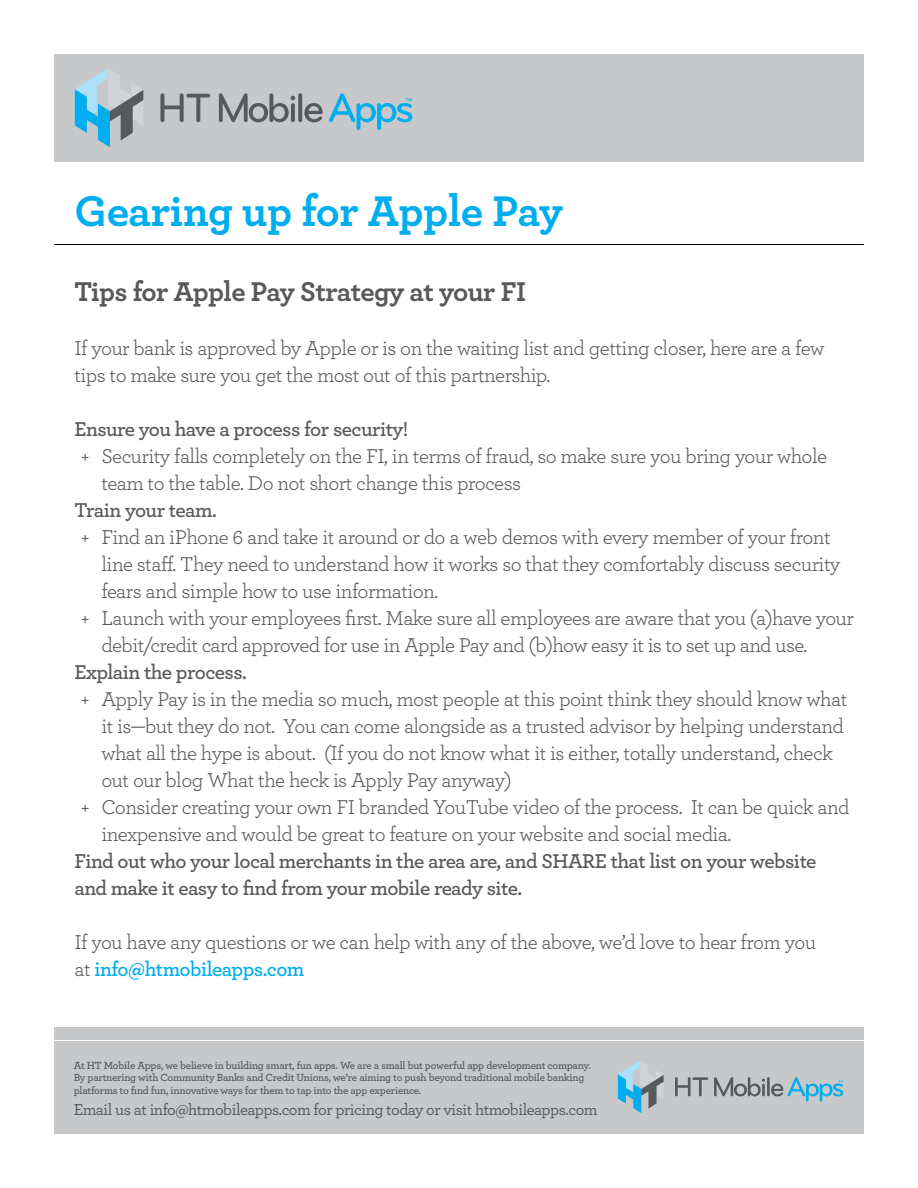
<style>
.page{position:relative;width:918px;height:1188px;background:#fff}
.page>*{position:absolute;margin:0;border:0;box-sizing:border-box;transform-origin:0 0}
.t1{font:700 45px "Archer";letter-spacing:-.01em;color:#00aeef}
.t2{font:700 28.5px "Archer";letter-spacing:-.02em;color:#58595b}
.t3{font:21px/27px "Archer";letter-spacing:-.025em;color:#58595b}
.t4{font:600 21px/27px "Archer";letter-spacing:-.025em;color:#58595b}
.t5{font:500 16.5px "Archer";letter-spacing:-.03em;color:#58595b}
.t6{font:600 10.8px/12.5px "Archer";letter-spacing:-.02em;color:#58595b}
.s1{font-weight:600;color:#00aeef}
</style>
<div class="page">
<div style="left:54px;top:54px;width:810px;height:107px;background:#c7c8ca"></div>
<svg style="left:160px;top:93px;width:50px;height:29px"></svg>
<svg style="left:219px;top:93px;width:76px;height:29px"></svg>
<svg style="left:298px;top:93px;width:4px;height:29px"></svg>
<svg style="left:304px;top:103px;width:19px;height:19px"></svg>
<svg style="left:329px;top:93px;width:83px;height:37px"></svg>
<svg style="left:75px;top:68px;width:68px;height:79px"></svg>
<hr style="left:54px;top:244px;width:810px;height:1px;background:#000">
<div style="left:54px;top:1041px;width:810px;height:93px;background:#c7c8ca"></div>
<div style="left:54px;top:1027px;width:810px;height:13px;background:#c7c8ca"></div>
<svg style="left:675px;top:1077px;width:33px;height:19px"></svg>
<svg style="left:714px;top:1077px;width:51px;height:19px"></svg>
<hr style="left:767px;top:1077px;width:3px;height:19px;background:#58595b">
<svg style="left:771px;top:1077px;width:72px;height:25px"></svg>
<svg style="left:618px;top:1060px;width:46px;height:53px"></svg>
<h1 class="t1" style="left:74px;top:176px;width:490px">Gearing up for Apple Pay</h1>
<h2 class="t2" style="left:74px;top:269px;width:453px">Tips for Apple Pay Strategy at your FI</h2>
<p class="t3" style="left:74px;top:334px;width:751px">If your bank is approved by Apple or is on the waiting list and getting closer, here are a few tips to make sure you get the most out of this partnership.</p>
<p class="t4" style="left:74px;top:415px;width:335px">Ensure you have a process for security!</p>
<p class="t3" style="left:101px;top:442px;width:727px;text-indent:-20px">+ Security falls completely on the FI, in terms of fraud, so make sure you bring your whole team to the table. Do not short change this process</p>
<p class="t4" style="left:74px;top:496px;width:144px">Train your team.</p>
<p class="t3" style="left:81px;top:523px;width:751px">+ Find an iPhone 6 and take it around or do a web demos with every member of your front</p>
<p class="t3" style="left:101px;top:550px;width:741px">line staff. They need to understand how it works so that they comfortably discuss security</p>
<p class="t3" style="left:101px;top:577px;width:338px">fears and simple how to use information.</p>
<p class="t3" style="left:81px;top:604px;width:774px">+ Launch with your employees first. Make sure all employees are aware that you (a)have your</p>
<p class="t3" style="left:101px;top:631px;width:708px">debit/credit card approved for use in Apple Pay and (b)how easy it is to set up and use.</p>
<p class="t4" style="left:74px;top:658px;width:174px">Explain the process.</p>
<p class="t3" style="left:81px;top:685px;width:768px">+ Apply Pay is in the media so much, most people at this point think they should know what</p>
<p class="t3" style="left:101px;top:712px;width:744px">it is—but they do not. You can come alongside as a trusted advisor by helping understand</p>
<p class="t3" style="left:101px;top:739px;width:733px">what all the hype is about. (If you do not know what it is either, totally understand, check</p>
<p class="t3" style="left:101px;top:766px;width:412px">out our blog What the heck is Apply Pay anyway)</p>
<p class="t3" style="left:81px;top:793px;width:770px">+ Consider creating your own FI branded YouTube video of the process. It can be quick and</p>
<p class="t3" style="left:101px;top:820px;width:631px">inexpensive and would be great to feature on your website and social media.</p>
<p class="t4" style="left:74px;top:847px;width:744px">Find out who your local merchants in the area are, and SHARE that list on your website and make it easy to find from your mobile ready site.</p>
<p class="t3" style="left:74px;top:928px;width:743px">If you have any questions or we can help with any of the above, we’d love to hear from you at <span class="s1">info@htmobileapps.com</span></p>
<p class="t6" style="left:74px;top:1059px;width:519px">At HT Mobile Apps, we believe in building smart, fun apps. We are a small but powerful app development company.<br>By partnering with Community Banks and Credit Unions, we’re aiming to push beyond traditional mobile banking platforms to find fun, innovative ways for them to tap into the app experience.</p>
<p class="t5" style="left:74px;top:1097px;width:525px">Email us at info@htmobileapps.com for pricing today or visit htmobileapps.com</p>
</div>
